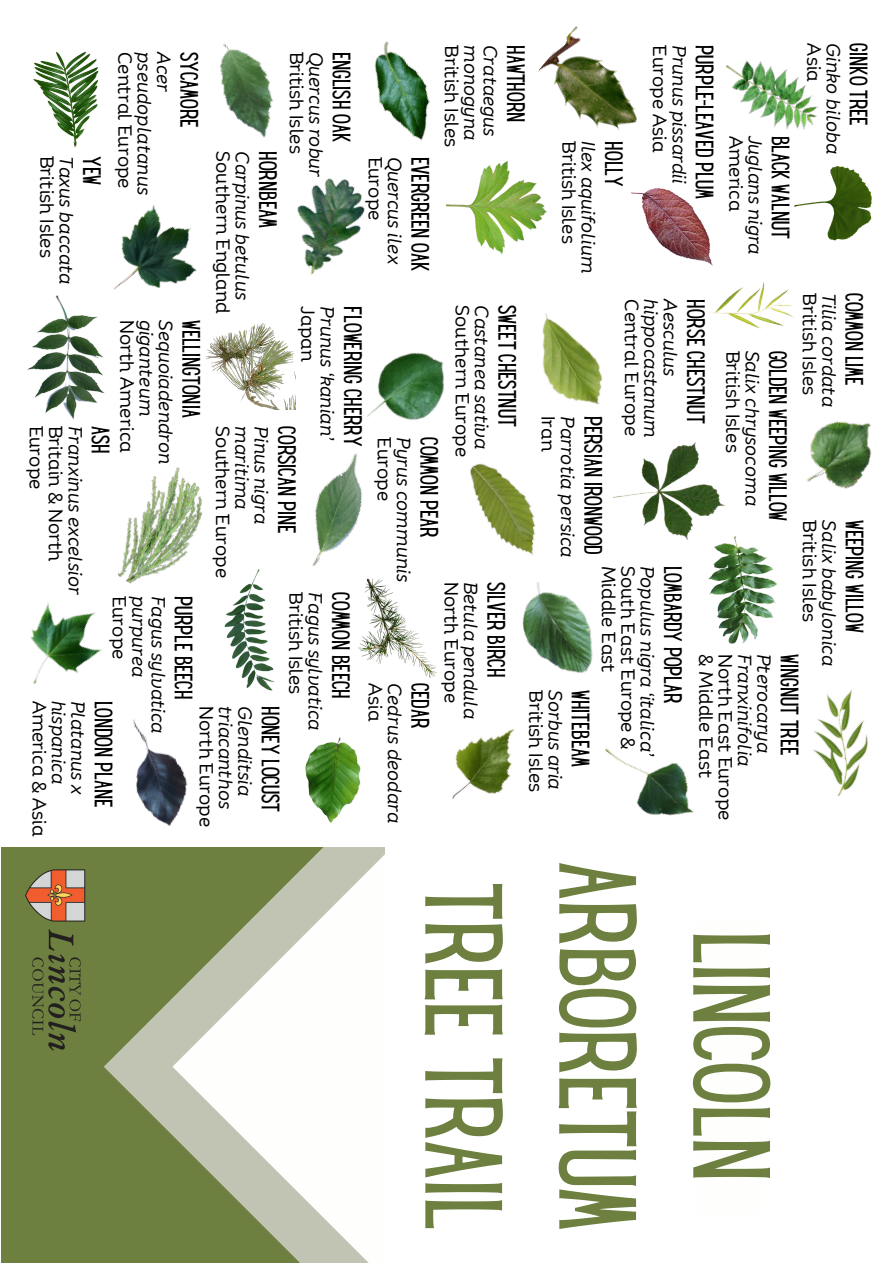
<style>
.page{position:relative;width:893px;height:1263px;background:#fff}
.page>*{position:absolute;margin:0;border:0;box-sizing:border-box;transform-origin:0 0}
.t1{font:95.85px "Hey Gotcha";color:#6d8040}
.t2{font:22.12px "Hey Gotcha";color:#000}
.t3{font:italic 18.45px/19.4px "Binate Display";color:#000}
.t4{font:18.45px/19.4px "Binate Display";color:#000}
</style>
<div class="page">
<div style="left:1px;top:847px;width:353px;height:416px;background:#6d8040"></div>
<svg style="left:104px;top:998px;width:68px;height:137px;fill:#c2c4b3"></svg>
<svg style="left:172px;top:847px;width:213px;height:416px;fill:#fefefd"></svg>
<img style="left:25px;top:869px;width:114px;height:198px">
<img style="left:614px;top:442px;width:111px;height:99px">
<img style="left:542px;top:313px;width:101px;height:130px">
<img style="left:470px;top:437px;width:101px;height:107px">
<img style="left:367px;top:352px;width:141px;height:114px">
<img style="left:312px;top:422px;width:102px;height:144px">
<img style="left:206px;top:323px;width:89px;height:86px">
<img style="left:122px;top:467px;width:81px;height:115px">
<img style="left:27px;top:295px;width:78px;height:125px">
<img style="left:813px;top:689px;width:55px;height:108px">
<img style="left:695px;top:526px;width:82px;height:118px">
<img style="left:605px;top:748px;width:89px;height:68px">
<img style="left:510px;top:544px;width:83px;height:129px">
<img style="left:430px;top:678px;width:84px;height:121px">
<img style="left:358px;top:578px;width:79px;height:100px">
<img style="left:305px;top:737px;width:56px;height:86px">
<img style="left:200px;top:559px;width:75px;height:132px">
<img style="left:30px;top:569px;width:103px;height:115px">
<img style="left:85px;top:682px;width:150px;height:173px">
<img style="left:756px;top:421px;width:116px;height:115px">
<img style="left:707px;top:282px;width:87px;height:47px">
<img style="left:631px;top:188px;width:82px;height:78px">
<img style="left:795px;top:166px;width:76px;height:75px">
<img style="left:726px;top:60px;width:92px;height:70px">
<img style="left:538px;top:26px;width:99px;height:104px">
<img style="left:446px;top:161px;width:101px;height:94px">
<img style="left:374px;top:41px;width:98px;height:140px">
<img style="left:297px;top:146px;width:100px;height:129px">
<img style="left:219px;top:43px;width:87px;height:114px">
<img style="left:72px;top:205px;width:165px;height:130px">
<img style="left:33px;top:51px;width:66px;height:97px">
<p class="t4" style="left:826px;top:43px;width:40px;rotate:90deg">Asia</p>
<p class="t2" style="left:867px;top:43px;width:82px;rotate:90deg">Ginko Tree</p>
<p class="t3" style="left:845px;top:43px;width:112px;rotate:90deg">Ginko biloba</p>
<p class="t4" style="left:464px;top:45px;width:104px;rotate:90deg">British Isles</p>
<p class="t4" style="left:672px;top:45px;width:109px;rotate:90deg">Europe Asia</p>
<p class="t2" style="left:525px;top:45px;width:77px;rotate:90deg">Hawthorn</p>
<p class="t2" style="left:713px;top:45px;width:154px;rotate:90deg">Purple-Leaved Plum</p>
<p class="t3" style="left:502px;top:45px;width:97px;rotate:90deg">Crataegus monogyna</p>
<p class="t3" style="left:691px;top:45px;width:140px;rotate:90deg">Prunus pissardii</p>
<p class="t3" style="left:176px;top:52px;width:145px;rotate:90deg">Acer pseudoplatanus</p>
<p class="t4" style="left:309px;top:52px;width:104px;rotate:90deg">British Isles</p>
<p class="t2" style="left:198px;top:52px;width:76px;rotate:90deg">Sycamore</p>
<p class="t2" style="left:350px;top:52px;width:90px;rotate:90deg">English Oak</p>
<p class="t4" style="left:137px;top:52px;width:139px;rotate:90deg">Central Europe</p>
<p class="t3" style="left:328px;top:52px;width:127px;rotate:90deg">Quercus robur</p>
<p class="t3" style="left:767px;top:136px;width:121px;rotate:90deg">Juglans nigra</p>
<p class="t4" style="left:748px;top:136px;width:77px;rotate:90deg">America</p>
<p class="t2" style="left:789px;top:136px;width:104px;rotate:90deg">Black Walnut</p>
<p class="t4" style="left:581px;top:141px;width:104px;rotate:90deg">British Isles</p>
<p class="t3" style="left:600px;top:141px;width:133px;rotate:90deg">Ilex aquifolium</p>
<p class="t2" style="left:622px;top:141px;width:46px;rotate:90deg">Holly</p>
<p class="t4" style="left:235px;top:151px;width:164px;rotate:90deg">Southern England</p>
<p class="t2" style="left:277px;top:151px;width:77px;rotate:90deg">Hornbeam</p>
<p class="t3" style="left:255px;top:151px;width:151px;rotate:90deg">Carpinus betulus</p>
<p class="t4" style="left:59px;top:156px;width:104px;rotate:90deg">British Isles</p>
<p class="t2" style="left:101px;top:156px;width:29px;rotate:90deg">Yew</p>
<p class="t4" style="left:387px;top:157px;width:66px;rotate:90deg">Europe</p>
<p class="t2" style="left:429px;top:157px;width:115px;rotate:90deg">Evergreen Oak</p>
<p class="t3" style="left:79px;top:156px;width:130px;rotate:90deg">Taxus baccata</p>
<p class="t3" style="left:407px;top:157px;width:110px;rotate:90deg">Quercus ilex</p>
<p class="t4" style="left:821px;top:293px;width:104px;rotate:90deg">British Isles</p>
<p class="t2" style="left:863px;top:293px;width:93px;rotate:90deg">Common Lime</p>
<p class="t3" style="left:841px;top:293px;width:115px;rotate:90deg">Tilia cordata</p>
<p class="t3" style="left:682px;top:299px;width:140px;rotate:90deg">Aesculus hippocastanum</p>
<p class="t2" style="left:705px;top:299px;width:125px;rotate:90deg">Horse Chestnut</p>
<p class="t4" style="left:644px;top:299px;width:139px;rotate:90deg">Central Europe</p>
<p class="t2" style="left:516px;top:305px;width:122px;rotate:90deg">Sweet chestnut</p>
<p class="t4" style="left:474px;top:305px;width:153px;rotate:90deg">Southern Europe</p>
<p class="t3" style="left:494px;top:305px;width:146px;rotate:90deg">Castanea sativa</p>
<p class="t4" style="left:320px;top:306px;width:56px;rotate:90deg">Japan</p>
<p class="t2" style="left:362px;top:306px;width:141px;rotate:90deg">Flowering Cherry</p>
<p class="t3" style="left:339px;top:306px;width:135px;rotate:90deg">Prunus ‘kanian’</p>
<p class="t3" style="left:178px;top:320px;width:146px;rotate:90deg">Sequoiadendron giganteum</p>
<p class="t2" style="left:200px;top:320px;width:99px;rotate:90deg">Wellingtonia</p>
<p class="t4" style="left:139px;top:320px;width:134px;rotate:90deg">North America</p>
<p class="t3" style="left:764px;top:350px;width:157px;rotate:90deg">Salix chrysocoma</p>
<p class="t4" style="left:745px;top:350px;width:104px;rotate:90deg">British Isles</p>
<p class="t2" style="left:787px;top:350px;width:171px;rotate:90deg">Golden Weeping Willow</p>
<p class="t2" style="left:602px;top:416px;width:139px;rotate:90deg">Persian Ironwood</p>
<p class="t3" style="left:580px;top:416px;width:143px;rotate:90deg">Parrotia persica</p>
<p class="t4" style="left:560px;top:416px;width:37px;rotate:90deg">Iran</p>
<p class="t4" style="left:68px;top:425px;width:138px;rotate:90deg">Britain &amp; North<br>Europe</p>
<p class="t2" style="left:110px;top:425px;width:28px;rotate:90deg">Ash</p>
<p class="t3" style="left:87px;top:425px;width:171px;rotate:90deg">Franxinus excelsior</p>
<p class="t2" style="left:296px;top:426px;width:107px;rotate:90deg">Corsican Pine</p>
<p class="t4" style="left:235px;top:426px;width:153px;rotate:90deg">Southern Europe</p>
<p class="t3" style="left:274px;top:426px;width:99px;rotate:90deg">Pinus nigra maritima</p>
<p class="t4" style="left:396px;top:437px;width:66px;rotate:90deg">Europe</p>
<p class="t2" style="left:438px;top:437px;width:100px;rotate:90deg">Common Pear</p>
<p class="t3" style="left:416px;top:437px;width:146px;rotate:90deg">Pyrus communis</p>
<p class="t3" style="left:841px;top:520px;width:148px;rotate:90deg">Salix babylonica</p>
<p class="t4" style="left:822px;top:520px;width:104px;rotate:90deg">British Isles</p>
<p class="t2" style="left:863px;top:520px;width:113px;rotate:90deg">Weeping Willow</p>
<p class="t4" style="left:640px;top:566px;width:186px;rotate:90deg">South East Europe &amp;<br>Middle East</p>
<p class="t2" style="left:682px;top:566px;width:138px;rotate:90deg">Lombardy Poplar</p>
<p class="t3" style="left:659px;top:566px;width:192px;rotate:90deg">Populus nigra ‘italica’</p>
<p class="t2" style="left:505px;top:582px;width:96px;rotate:90deg">Silver Birch</p>
<p class="t4" style="left:463px;top:582px;width:123px;rotate:90deg">North Europe</p>
<p class="t3" style="left:483px;top:582px;width:139px;rotate:90deg">Betula pendula</p>
<p class="t4" style="left:308px;top:592px;width:104px;rotate:90deg">British Isles</p>
<p class="t2" style="left:350px;top:592px;width:106px;rotate:90deg">Common Beech</p>
<p class="t3" style="left:328px;top:592px;width:140px;rotate:90deg">Fagus sylvatica</p>
<p class="t4" style="left:132px;top:596px;width:66px;rotate:90deg">Europe</p>
<p class="t3" style="left:170px;top:596px;width:140px;rotate:90deg">Fagus sylvatica purpurea</p>
<p class="t2" style="left:193px;top:596px;width:104px;rotate:90deg">Purple Beech</p>
<p class="t2" style="left:798px;top:654px;width:101px;rotate:90deg">Wingnut Tree</p>
<p class="t4" style="left:737px;top:654px;width:168px;rotate:90deg">North East Europe &amp; Middle East</p>
<p class="t3" style="left:776px;top:654px;width:114px;rotate:90deg">Pterocarya<br>Franxinifolia</p>
<p class="t4" style="left:387px;top:683px;width:40px;rotate:90deg">Asia</p>
<p class="t2" style="left:429px;top:683px;width:46px;rotate:90deg">Cedar</p>
<p class="t3" style="left:407px;top:683px;width:142px;rotate:90deg">Cedrus deodara</p>
<p class="t3" style="left:567px;top:690px;width:101px;rotate:90deg">Sorbus aria</p>
<p class="t4" style="left:548px;top:690px;width:104px;rotate:90deg">British Isles</p>
<p class="t2" style="left:589px;top:690px;width:78px;rotate:90deg">Whitebeam</p>
<p class="t4" style="left:52px;top:700px;width:137px;rotate:90deg">America &amp; Asia</p>
<p class="t3" style="left:90px;top:700px;width:96px;rotate:90deg">Platanus x hispanica</p>
<p class="t2" style="left:112px;top:700px;width:107px;rotate:90deg">London Plane</p>
<p class="t2" style="left:279px;top:706px;width:107px;rotate:90deg">Honey Locust</p>
<p class="t3" style="left:257px;top:706px;width:105px;rotate:90deg">Glenditsia triacanthos</p>
<p class="t4" style="left:219px;top:706px;width:123px;rotate:90deg">North Europe</p>
<p class="t1" style="left:502px;top:882px;width:344px;rotate:90deg">Tree Trail</p>
<p class="t1" style="left:636px;top:861px;width:368px;rotate:90deg">Arboretum</p>
<p class="t1" style="left:770px;top:931px;width:245px;rotate:90deg">Lincoln</p>
</div>
